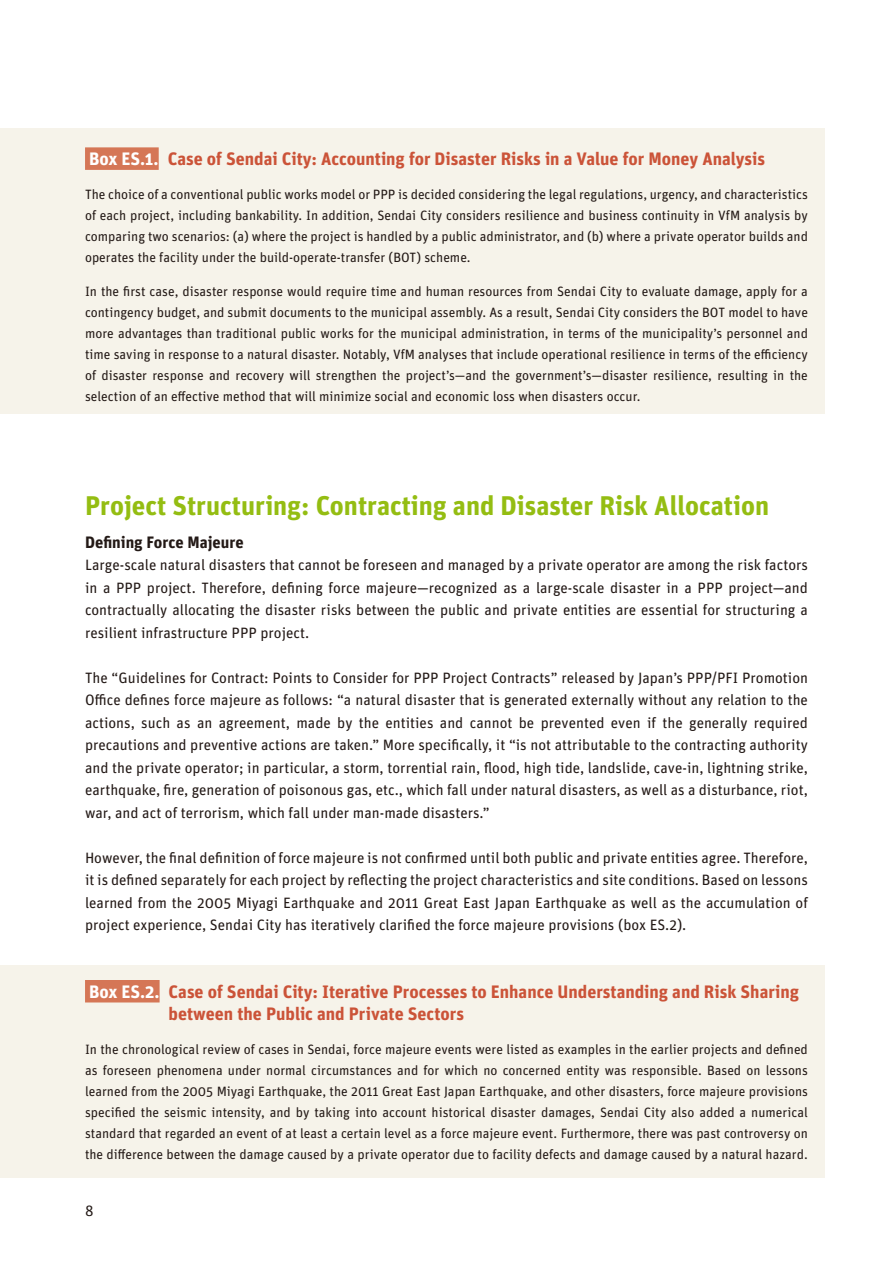
<style>
.page{position:relative;width:893px;height:1263px;background:#fff}
.page>*{position:absolute;margin:0;border:0;box-sizing:border-box;transform-origin:0 0}
.t1{font:700 27px "Unit";color:#94bd12}
.t2{font:700 18px/22.5px "Unit";color:#cb5338}
.t3{font:700 16.5px "Unit";color:#231916}
.t4{font:15px/22.5px "Unit OT";color:#231916;text-align:justify}
.t5{font:13.5px/21px "Unit OT";color:#231916;text-align:justify}
.s1{color:#fff}
</style>
<div class="page">
<div style="left:0;top:128px;width:825px;height:286px;background:#f6f3ea"></div>
<div style="left:0;top:965px;width:825px;height:213px;background:#f6f3ea"></div>
<div style="left:85px;top:147px;width:74px;height:23px;background:#d57656"></div>
<div style="left:85px;top:980px;width:75px;height:22px;background:#d57656"></div>
<h2 class="t2" style="left:89px;top:147px;width:677px"><span class="s1">Box ES.1.</span> Case of Sendai City: Accounting for Disaster Risks in a Value for Money Analysis</h2>
<p class="t5" style="left:85px;top:183px;width:724px">The choice of a conventional public works model or PPP is decided considering the legal regulations, urgency, and characteristics of each project, including bankability. In addition, Sendai City considers resilience and business continuity in VfM analysis by comparing two scenarios: (a) where the project is handled by a public administrator, and (b) where a private operator builds and operates the facility under the build-operate-transfer (BOT) scheme.</p>
<p class="t5" style="left:85px;top:281px;width:724px">In the first case, disaster response would require time and human resources from Sendai City to evaluate damage, apply for a contingency budget, and submit documents to the municipal assembly. As a result, Sendai City considers the BOT model to have more advantages than traditional public works for the municipal administration, in terms of the municipality’s personnel and time saving in response to a natural disaster. Notably, VfM analyses that include operational resilience in terms of the efficiency of disaster response and recovery will strengthen the project’s—and the government’s—disaster resilience, resulting in the selection of an effective method that will minimize social and economic loss when disasters occur.</p>
<h1 class="t1" style="left:85px;top:488px;width:685px">Project Structuring: Contracting and Disaster Risk Allocation</h1>
<p class="t3" style="left:85px;top:531px;width:160px">Defining Force Majeure</p>
<p class="t4" style="left:85px;top:553px;width:724px">Large-scale natural disasters that cannot be foreseen and managed by a private operator are among the risk factors in a PPP project. Therefore, defining force majeure—recognized as a large-scale disaster in a PPP project—and contractually allocating the disaster risks between the public and private entities are essential for structuring a resilient infrastructure PPP project.</p>
<p class="t4" style="left:85px;top:666px;width:724px">The “Guidelines for Contract: Points to Consider for PPP Project Contracts” released by Japan’s PPP/PFI Promotion Office defines force majeure as follows: “a natural disaster that is generated externally without any relation to the actions, such as an agreement, made by the entities and cannot be prevented even if the generally required precautions and preventive actions are taken.” More specifically, it “is not attributable to the contracting authority and the private operator; in particular, a storm, torrential rain, flood, high tide, landslide, cave-in, lightning strike, earthquake, fire, generation of poisonous gas, etc., which fall under natural disasters, as well as a disturbance, riot, war, and act of terrorism, which fall under man-made disasters.”</p>
<p class="t4" style="left:85px;top:846px;width:724px">However, the final definition of force majeure is not confirmed until both public and private entities agree. Therefore, it is defined separately for each project by reflecting the project characteristics and site conditions. Based on lessons learned from the 2005 Miyagi Earthquake and 2011 Great East Japan Earthquake as well as the accumulation of project experience, Sendai City has iteratively clarified the force majeure provisions (box ES.2).</p>
<h2 class="t2" style="left:169px;top:980px;width:632px;text-indent:-79px"><span class="s1">Box ES.2.</span> Case of Sendai City: Iterative Processes to Enhance Understanding and Risk Sharing between the Public and Private Sectors</h2>
<p class="t5" style="left:85px;top:1038px;width:724px">In the chronological review of cases in Sendai, force majeure events were listed as examples in the earlier projects and defined as foreseen phenomena under normal circumstances and for which no concerned entity was responsible. Based on lessons learned from the 2005 Miyagi Earthquake, the 2011 Great East Japan Earthquake, and other disasters, force majeure provisions specified the seismic intensity, and by taking into account historical disaster damages, Sendai City also added a numerical standard that regarded an event of at least a certain level as a force majeure event. Furthermore, there was past controversy on the difference between the damage caused by a private operator due to facility defects and damage caused by a natural hazard.</p>
<p class="t4" style="left:85px;top:1199px;width:10px">8</p>
</div>
